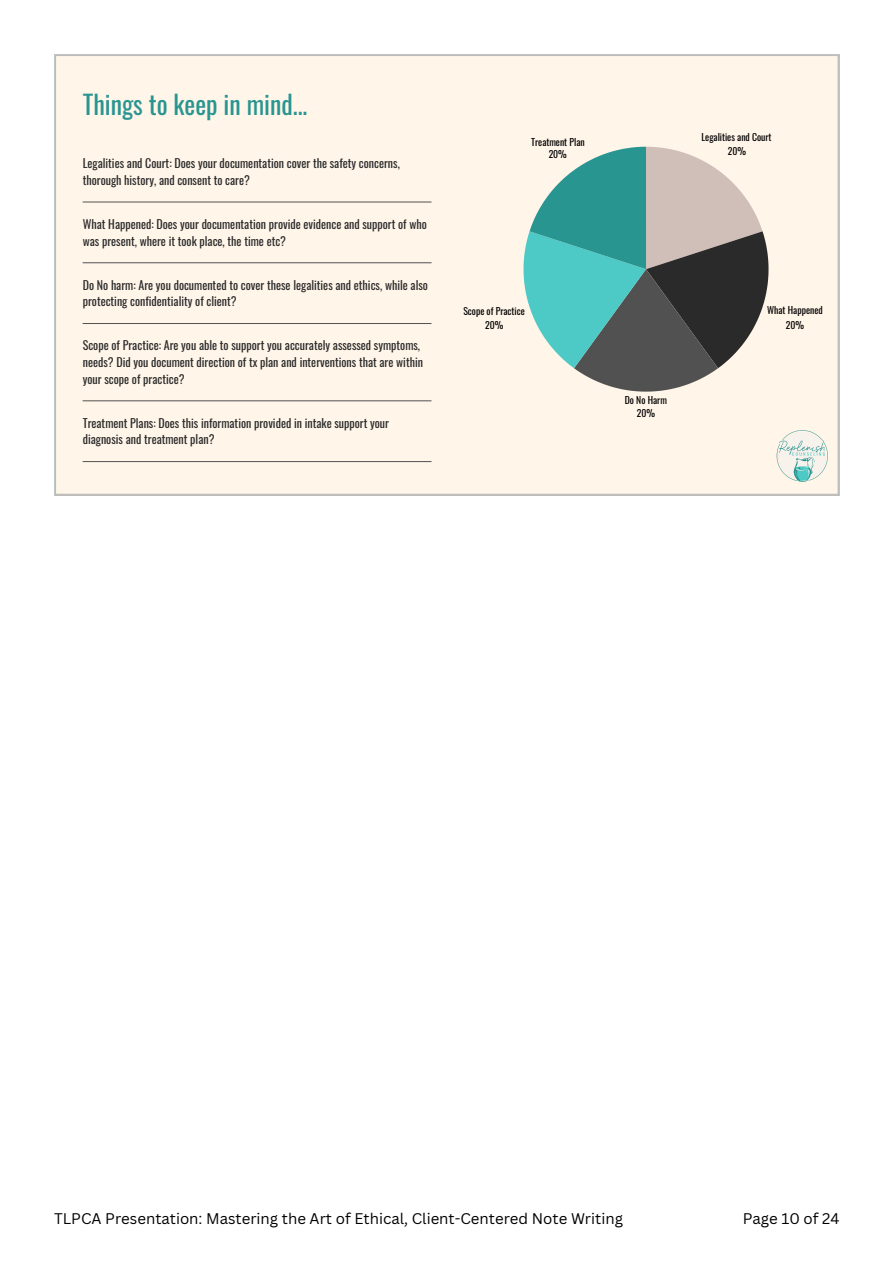
<style>
.page{position:relative;width:894px;height:1264px;background:#fff}
.page>*{position:absolute;margin:0;border:0;box-sizing:border-box;transform-origin:0 0}
.t1{font:25.8px "Oswald";color:#299591}
.t2{font:15px "Canva Sans";color:#000}
.t3{font:12px/16.5px "Oswald";color:#2a2a2a}
.t4{font:9.6px/14.1px "Oswald";color:#000;text-align:center}
</style>
<div class="page">
<svg style="left:54px;top:54px;width:785px;height:441px;background:#e6e4d9"></svg>
<h1 class="t1" style="left:83px;top:84px;width:226px">Things to keep in mind...</h1>
<h2 class="t3" style="left:83px;top:154px;width:318px">Legalities and Court: Does your documentation cover the safety concerns, thorough history, and consent to care?</h2>
<p class="t3" style="left:83px;top:215px;width:345px">What Happened: Does your documentation provide evidence and support of who was present, where it took place, the time etc?</p>
<p class="t3" style="left:83px;top:276px;width:346px">Do No harm: Are you documented to cover these legalities and ethics, while also protecting confidentiality of client?</p>
<p class="t3" style="left:83px;top:337px;width:341px">Scope of Practice: Are you able to support you accurately assessed symptoms, needs? Did you document direction of tx plan and interventions that are within your scope of practice?</p>
<p class="t3" style="left:83px;top:414px;width:308px">Treatment Plans: Does this information provided in intake support your diagnosis and treatment plan?</p>
<p class="t4" style="left:531px;top:135px;width:55px;line-height:12.3px">Treatment Plan<br>20%</p>
<p class="t4" style="left:463px;top:304px;width:63px">Scope of Practice<br>20%</p>
<p class="t4" style="left:701px;top:130px;width:72px">Legalities and Court<br>20%</p>
<p class="t4" style="left:624px;top:394px;width:44px;line-height:12.3px">Do No Harm<br>20%</p>
<p class="t4" style="left:767px;top:303px;width:57px">What Happened<br>20%</p>
<p class="t2" style="left:54px;top:1207px;width:570px">TLPCA Presentation: Mastering the Art of Ethical, Client-Centered Note Writing</p>
<p class="t2" style="left:742px;top:1207px;width:98px">Page 10 of 24</p>
</div>
